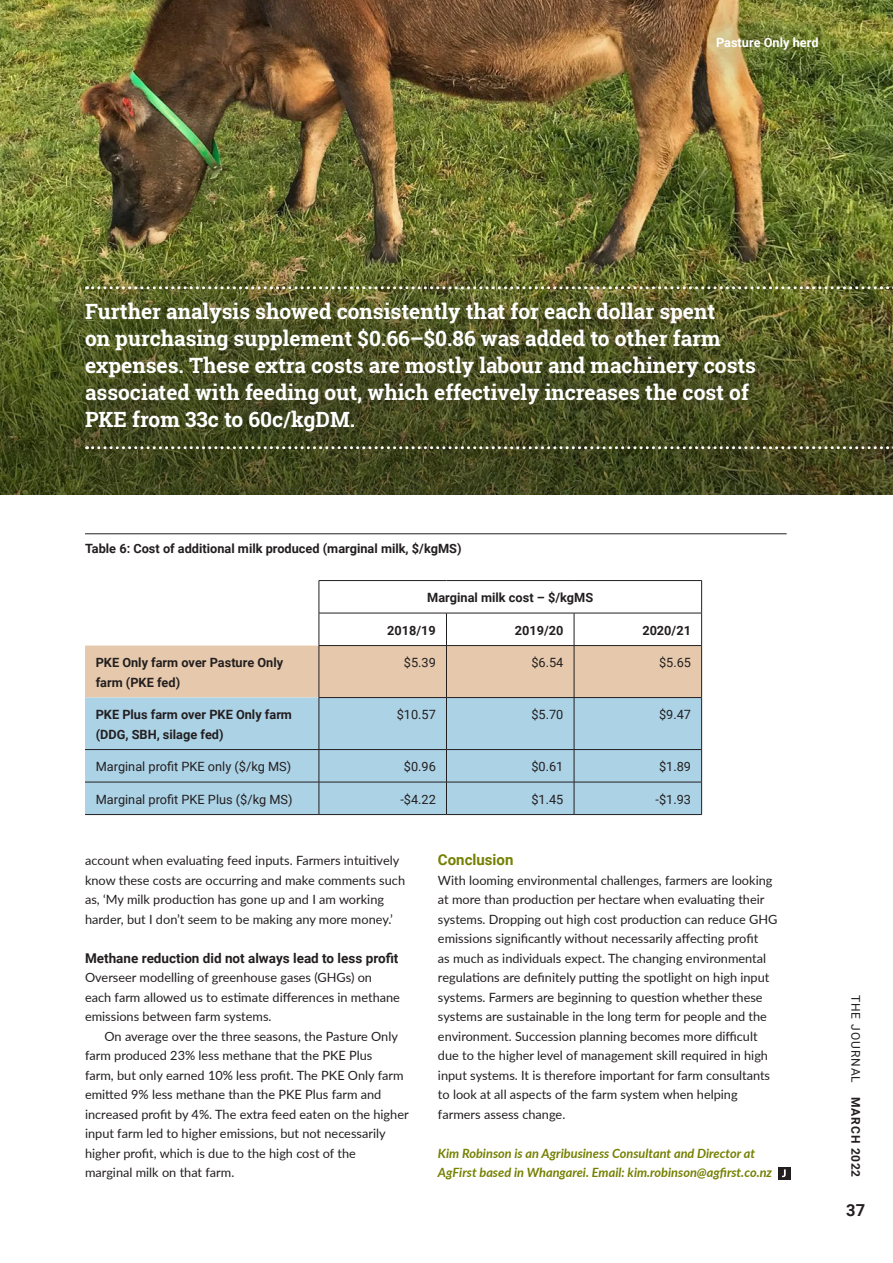
<style>
.page{position:relative;width:893px;height:1263px;background:#fff}
.page>*{position:absolute;margin:0;border:0;box-sizing:border-box;transform-origin:0 0}
.pull_quote{font:700 21px/27px "Roboto Slab";color:#fff}
.t1{font:700 16.5px "Roboto";color:#231f20}
.s1{font:700 15px "Roboto";color:#758000}
.s2{font:700 13.5px "Roboto";color:#231f20}
.b1_first{font:12.75px/19.5px "Lato";color:#231f20}
.b1{font:12.75px/19.5px "Lato";color:#231f20}
.table_text{font:700 12.75px/19.5px "Roboto";color:#231f20}
.table_text-2{font:12.75px "Roboto";color:#231f20}
.bio{font:italic 700 12.75px/19.5px "Lato";color:#758000}
.t2{font:700 12.75px "Roboto";color:#fff}
.t3{font:12px "Roboto";letter-spacing:.085em;color:#231f20}
.s1{font-weight:700}
</style>
<div class="page">
<div style="left:85px;top:645px;width:616px;height:52px;background:#e6c9ac"></div>
<div style="left:85px;top:697px;width:616px;height:117px;background:#acd2e6"></div>
<hr style="left:319px;top:580px;width:127px;height:1px;background:#231f20">
<hr style="left:319px;top:581px;width:1px;height:32px;background:#231f20">
<hr style="left:446px;top:580px;width:128px;height:1px;background:#231f20">
<hr style="left:574px;top:580px;width:128px;height:1px;background:#231f20">
<hr style="left:701px;top:581px;width:1px;height:32px;background:#231f20">
<hr style="left:319px;top:613px;width:127px;height:1px;background:#231f20">
<hr style="left:319px;top:613px;width:1px;height:32px;background:#231f20">
<hr style="left:446px;top:613px;width:128px;height:1px;background:#231f20">
<hr style="left:446px;top:613px;width:1px;height:32px;background:#231f20">
<hr style="left:574px;top:613px;width:128px;height:1px;background:#231f20">
<hr style="left:574px;top:613px;width:1px;height:32px;background:#231f20">
<hr style="left:701px;top:613px;width:1px;height:32px;background:#231f20">
<hr style="left:319px;top:645px;width:127px;height:1px;background:#231f20">
<hr style="left:319px;top:646px;width:1px;height:51px;background:#231f20">
<hr style="left:446px;top:645px;width:128px;height:1px;background:#231f20">
<hr style="left:446px;top:646px;width:1px;height:51px;background:#231f20">
<hr style="left:574px;top:645px;width:128px;height:1px;background:#231f20">
<hr style="left:574px;top:646px;width:1px;height:51px;background:#231f20">
<hr style="left:701px;top:646px;width:1px;height:51px;background:#231f20">
<hr style="left:319px;top:697px;width:127px;height:1px;background:#231f20">
<hr style="left:319px;top:698px;width:1px;height:51px;background:#231f20">
<hr style="left:446px;top:697px;width:128px;height:1px;background:#231f20">
<hr style="left:446px;top:698px;width:1px;height:51px;background:#231f20">
<hr style="left:574px;top:697px;width:128px;height:1px;background:#231f20">
<hr style="left:574px;top:698px;width:1px;height:51px;background:#231f20">
<hr style="left:701px;top:698px;width:1px;height:51px;background:#231f20">
<hr style="left:319px;top:749px;width:127px;height:1px;background:#231f20">
<hr style="left:319px;top:750px;width:1px;height:32px;background:#231f20">
<hr style="left:446px;top:749px;width:128px;height:1px;background:#231f20">
<hr style="left:446px;top:750px;width:1px;height:32px;background:#231f20">
<hr style="left:574px;top:749px;width:128px;height:1px;background:#231f20">
<hr style="left:574px;top:750px;width:1px;height:32px;background:#231f20">
<hr style="left:701px;top:750px;width:1px;height:32px;background:#231f20">
<hr style="left:319px;top:782px;width:127px;height:1px;background:#231f20">
<hr style="left:319px;top:782px;width:1px;height:32px;background:#231f20">
<hr style="left:446px;top:782px;width:128px;height:1px;background:#231f20">
<hr style="left:446px;top:782px;width:1px;height:32px;background:#231f20">
<hr style="left:574px;top:782px;width:128px;height:1px;background:#231f20">
<hr style="left:574px;top:782px;width:1px;height:32px;background:#231f20">
<hr style="left:701px;top:782px;width:1px;height:32px;background:#231f20">
<hr style="left:319px;top:814px;width:127px;height:1px;background:#231f20">
<hr style="left:446px;top:814px;width:128px;height:1px;background:#231f20">
<hr style="left:574px;top:814px;width:128px;height:1px;background:#231f20">
<hr style="left:85px;top:749px;width:234px;height:1px;background:#231f20">
<hr style="left:85px;top:782px;width:234px;height:1px;background:#231f20">
<hr style="left:85px;top:814px;width:234px;height:1px;background:#231f20">
<hr style="left:85px;top:533px;width:702px;height:1px;background:#231f20">
<img style="left:0;top:0;width:893px;height:495px">
<div style="left:63px;top:263px;width:830px;height:209px;background:#231f20;opacity:.75"></div>
<svg style="left:87px;top:286px;width:806px;height:3px"></svg>
<svg style="left:87px;top:446px;width:806px;height:3px"></svg>
<div style="left:778px;top:1167px;width:12px;height:12px;background:#231f20"></div>
<svg style="left:782px;top:1169px;width:4px;height:8px"></svg>
<p class="t2" style="left:716px;top:34px;width:104px">Pasture Only herd</p>
<p class="pull_quote" style="left:85px;top:298px;width:673px">Further analysis showed consistently that for each dollar spent<br>on purchasing supplement $0.66–$0.86 was added to other farm expenses. These extra costs are mostly labour and machinery costs associated with feeding out, which effectively increases the cost of PKE from 33c to 60c/kgDM.</p>
<p class="table_text" style="left:85px;top:538px;width:378px">Table 6: Cost of additional milk produced (marginal milk, $/kgMS)</p>
<p class="table_text" style="left:427px;top:588px;width:167px">Marginal milk cost – $/kgMS</p>
<p class="table_text" style="left:387px;top:620px;width:50px">2018/19</p>
<p class="table_text" style="left:515px;top:620px;width:50px">2019/20</p>
<p class="table_text" style="left:642px;top:620px;width:50px">2020/21</p>
<p class="table_text" style="left:96px;top:653px;width:189px">PKE Only farm over Pasture Only farm (PKE fed)</p>
<p class="table_text-2" style="left:404px;top:654px;width:34px">$5.39</p>
<p class="table_text-2" style="left:531px;top:654px;width:34px">$6.54</p>
<p class="table_text-2" style="left:659px;top:654px;width:34px">$5.65</p>
<p class="table_text" style="left:96px;top:705px;width:198px">PKE Plus farm over PKE Only farm (DDG, SBH, silage fed)</p>
<p class="table_text-2" style="left:397px;top:706px;width:41px">$10.57</p>
<p class="table_text-2" style="left:531px;top:706px;width:34px">$5.70</p>
<p class="table_text-2" style="left:659px;top:706px;width:34px">$9.47</p>
<p class="table_text-2" style="left:96px;top:758px;width:197px">Marginal profit PKE only ($/kg MS)</p>
<p class="table_text-2" style="left:404px;top:758px;width:34px">$0.96</p>
<p class="table_text-2" style="left:531px;top:758px;width:34px">$0.61</p>
<p class="table_text-2" style="left:659px;top:758px;width:34px">$1.89</p>
<p class="table_text-2" style="left:96px;top:790px;width:198px">Marginal profit PKE Plus ($/kg MS)</p>
<p class="table_text-2" style="left:400px;top:790px;width:37px">-$4.22</p>
<p class="table_text-2" style="left:531px;top:790px;width:34px">$1.45</p>
<p class="table_text-2" style="left:655px;top:790px;width:37px">-$1.93</p>
<p class="b1" style="left:85px;top:850px;width:322px">account when evaluating feed inputs. Farmers intuitively know these costs are occurring and make comments such as, ‘My milk production has gone up and I am working harder, but I don’t seem to be making any more money.’</p>
<p class="s2" style="left:85px;top:948px;width:315px">Methane reduction did not always lead to less profit</p>
<p class="b1_first" style="left:85px;top:967px;width:316px">Overseer modelling of greenhouse gases (GHGs) on each farm allowed us to estimate differences in methane emissions between farm systems.</p>
<p class="b1" style="left:85px;top:1026px;width:325px;text-indent:20px">On average over the three seasons, the Pasture Only farm produced 23% less methane that the PKE Plus<br>farm, but only earned 10% less profit. The PKE Only farm emitted 9% less methane than the PKE Plus farm and increased profit by 4%. The extra feed eaten on the higher input farm led to higher emissions, but not necessarily higher profit, which is due to the high cost of the<br>marginal milk on that farm.</p>
<p class="s1" style="left:438px;top:849px;width:77px">Conclusion</p>
<p class="b1_first" style="left:438px;top:870px;width:341px">With looming environmental challenges, farmers are looking at more than production per hectare when evaluating their systems. Dropping out high cost production can reduce GHG emissions significantly without necessarily affecting profit<br>as much as individuals expect. The changing environmental regulations are definitely putting the spotlight on high input systems. Farmers are beginning to question whether these systems are sustainable in the long term for people and the environment. Succession planning becomes more difficult due to the higher level of management skill required in high input systems. It is therefore important for farm consultants to look at all aspects of the farm system when helping farmers assess change.</p>
<p class="bio" style="left:438px;top:1143px;width:336px">Kim Robinson is an Agribusiness Consultant and Director at<br>AgFirst based in Whangarei. Email: kim.robinson@agfirst.co.nz</p>
<p class="t3" style="left:864px;top:995px;width:184px;rotate:90deg">THE JOURNAL <span class="s1">MARCH 2022</span></p>
<p class="t1" style="left:846px;top:1199px;width:20px">37</p>
</div>
